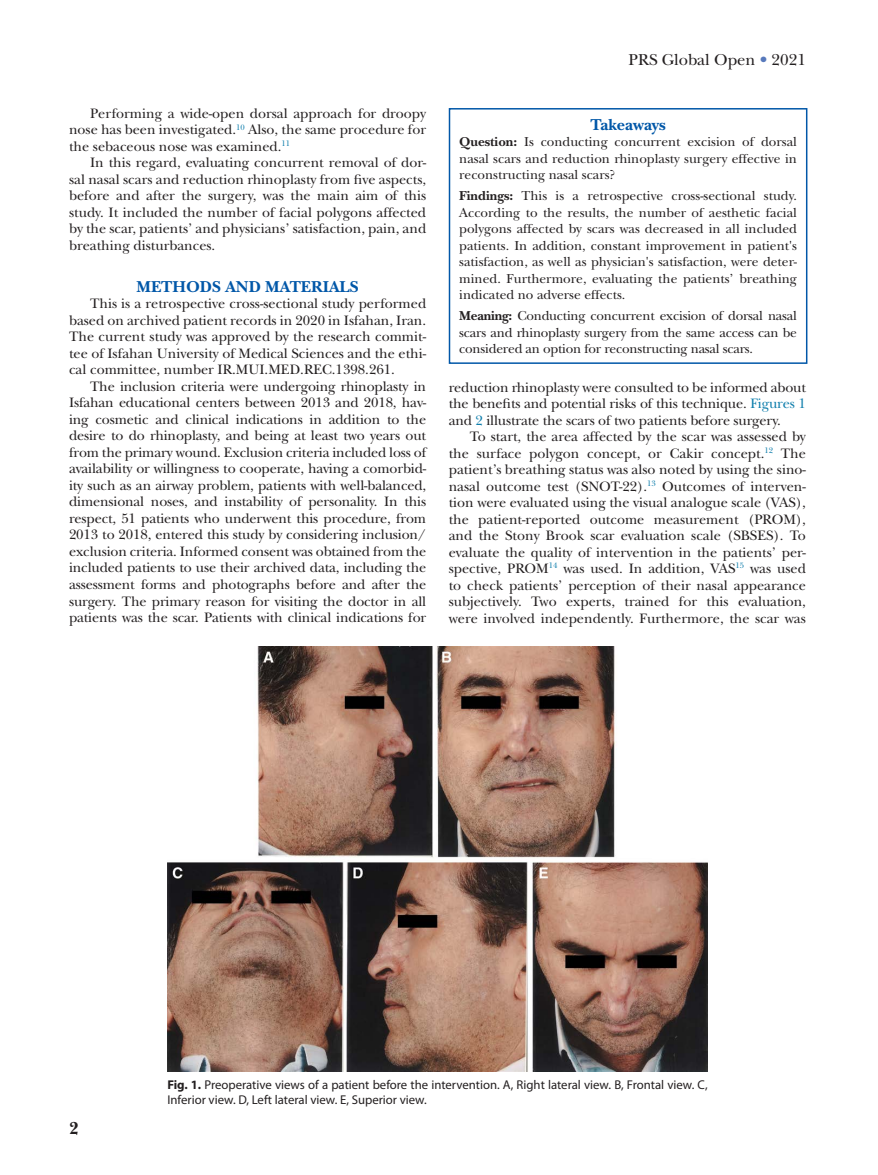
<style>
.page{position:relative;width:878px;height:1175px;background:#fff}
.page>*{position:absolute;margin:0;border:0;box-sizing:border-box;transform-origin:0 0}
.t1{font:700 18px "New Baskerville Std";color:#231f20}
.t2{font:700 16.5px "New Baskerville Std";color:#0157a8}
.t3{font:16.5px "New Baskerville Std";color:#231f20}
.t4{font:14.25px/16.5px "New Baskerville Std";color:#231f20;text-align:justify}
.t5{font:13.5px/16.5px "New Baskerville Std";color:#231f20;text-align:justify}
.t6{font:12.75px/15px "Myriad Pro";color:#231f20}
.s1{color:#5779bc}
.s2{color:#0f7eac}
.s3{font-weight:700}
</style>
<div class="page">
<img style="left:167px;top:646px;width:540px;height:425px">
<div style="left:448px;top:108px;width:359px;height:256px;border:2px solid #0157a8"></div>
<p class="t3" style="left:628px;top:50px;width:179px">PRS Global Open <span class="s1">•</span> 2021</p>
<p class="t4" style="left:69px;top:105px;width:358px;text-indent:21px">Performing a wide-open dorsal approach for droopy nose has been investigated.<sup>10</sup> Also, the same procedure for the sebaceous nose was examined.<sup>11</sup></p>
<p class="t4" style="left:69px;top:154px;width:359px;text-indent:21px">In this regard, evaluating concurrent removal of dor&shy;sal nasal scars and reduction rhinoplasty from five aspects, before and after the surgery, was the main aim of this study. It included the number of facial polygons affected by the scar, patients’ and physicians’ satisfaction, pain, and breathing disturbances.</p>
<p class="t2" style="left:136px;top:277px;width:224px">METHODS AND MATERIALS</p>
<p class="t4" style="left:69px;top:295px;width:359px;text-indent:21px">This is a retrospective cross-sectional study performed based on archived patient records in 2020 in Isfahan, Iran.<br>The current study was approved by the research commit&shy;tee of Isfahan University of Medical Sciences and the ethi&shy;cal committee, number IR.MUI.MED.REC.1398.261.</p>
<p class="t4" style="left:69px;top:378px;width:359px;text-indent:21px">The inclusion criteria were undergoing rhinoplasty in Isfahan educational centers between 2013 and 2018, hav&shy;ing cosmetic and clinical indications in addition to the desire to do rhinoplasty, and being at least two years out from the primary wound. Exclusion criteria included loss of availability or willingness to cooperate, having a comorbid&shy;ity such as an airway problem, patients with well-balanced, dimensional noses, and instability of personality. In this respect, 51 patients who underwent this procedure, from 2013 to 2018, entered this study by considering inclusion/ exclusion criteria. Informed consent was obtained from the included patients to use their archived data, including the assessment forms and photographs before and after the surgery. The primary reason for visiting the doctor in all patients was the scar. Patients with clinical indications for</p>
<p class="t4" style="left:449px;top:379px;width:359px">reduction rhinoplasty were consulted to be informed about the benefits and potential risks of this technique. <span class="s2">Figures 1 </span>and <span class="s2">2</span> illustrate the scars of two patients before surgery.</p>
<p class="t2" style="left:590px;top:115px;width:77px">Takeaways</p>
<p class="t5" style="left:459px;top:134px;width:339px"><span class="s3">Question:</span> Is conducting concurrent excision of dorsal nasal scars and reduction rhinoplasty surgery effective in reconstructing nasal scars?</p>
<p class="t5" style="left:459px;top:188px;width:339px"><span class="s3">Findings:</span> This is a retrospective cross-sectional study.<br>According to the results, the number of aesthetic facial polygons affected by scars was decreased in all included patients. In addition, constant improvement in patient's satisfaction, as well as physician's satisfaction, were deter&shy;mined. Furthermore, evaluating the patients’ breathing indicated no adverse effects.</p>
<p class="t5" style="left:459px;top:308px;width:339px"><span class="s3">Meaning:</span> Conducting concurrent excision of dorsal nasal scars and rhinoplasty surgery from the same access can be considered an option for reconstructing nasal scars.</p>
<p class="t4" style="left:448px;top:428px;width:359px;text-indent:21px">To start, the area affected by the scar was assessed by the surface polygon concept, or Cakir concept.<sup>12</sup> The patient’s breathing status was also noted by using the sino&shy;nasal outcome test (SNOT-22).<sup>13</sup> Outcomes of interven&shy;tion were evaluated using the visual analogue scale (VAS), the patient-reported outcome measurement (PROM), and the Stony Brook scar evaluation scale (SBSES). To evaluate the quality of intervention in the patients’ per&shy;spective, PROM<sup>14</sup> was used. In addition, VAS<sup>15</sup> was used to check patients’ perception of their nasal appearance subjectively. Two experts, trained for this evaluation, were involved independently. Furthermore, the scar was</p>
<p class="t1" style="left:69px;top:1118px;width:11px">2</p>
<p class="t6" style="left:167px;top:1076px;width:542px"><span class="s3">Fig. 1.</span> Preoperative views of a patient before the intervention. A, Right lateral view. B, Frontal view. C,<br>I nferior view. D, Left lateral view. E, Superior view.</p>
</div>
